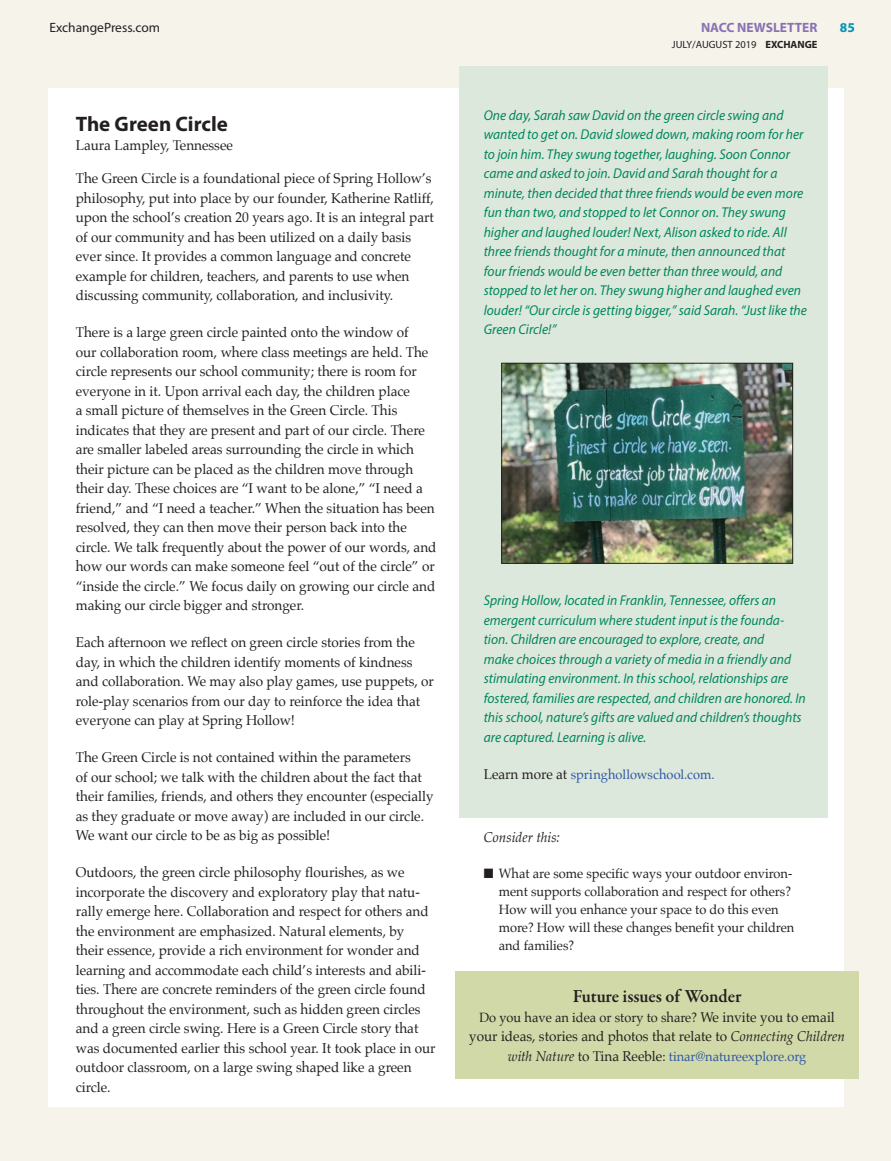
<style>
.page{position:relative;width:891px;height:1161px;background:#f6f3eb}
.page>*{position:absolute;margin:0;border:0;box-sizing:border-box;transform-origin:0 0}
.t1{font:700 21px "Myriad Pro";color:#231f20}
.t2{font:600 18.75px "Garamond Premr Pro";letter-spacing:-.005em;color:#231f20;scale:.95 1}
.t3{font:14.25px/19.5px "Palatino";color:#231f20;scale:.95 1}
.t4{font:italic 14.25px/19.5px "Myriad Pro";color:#00875e;scale:.95 1}
.t5{font:italic 14.25px "Palatino";letter-spacing:.005em;color:#231f20;scale:.95 1}
.t6{font:13.5px/18px "Palatino";color:#231f20;scale:.95 1}
.t7{font:13.5px "Palatino";color:#2d56a5;scale:.95 1}
.t8{font:13.5px "Myriad Pro";color:#231f20}
.t9{font:700 13.5px "Myriad Pro";color:#8972b3}
.t10{font:700 13.5px "Myriad Pro";color:#0093b4}
.t11{font:10.5px "Myriad Pro";color:#231f20}
.s1{font-weight:700}
.s2{font-size:14.25px;color:#231f20}
.s3{font-size:14.25px}
.s4{font-style:italic}
.s5{font-style:italic;font-size:14.25px;color:#231f20}
.s6{color:#231f20}
</style>
<div class="page">
<div style="left:49px;top:88px;width:795px;height:1019px;background:#fff"></div>
<div style="left:455px;top:971px;width:404px;height:108px;background:#d2d9a8"></div>
<div style="left:459px;top:67px;width:369px;height:751px;background:#dce8db"></div>
<img style="left:501px;top:362px;width:292px;height:202px">
<p class="t8" style="left:50px;top:19px;width:112px">ExchangePress.com</p>
<p class="t9" style="left:701px;top:19px;width:118px">NACC NEWSLETTER</p>
<p class="t10" style="left:840px;top:19px;width:16px">85</p>
<p class="t11" style="left:672px;top:38px;width:147px">JULY/AUGUST 2019 <span class="s1">EXCHANGE</span></p>
<h1 class="t1" style="left:76px;top:110px;width:154px">The Green Circle</h1>
<p class="t3" style="left:76px;top:135px;width:167px">Laura Lampley, Tennessee</p>
<p class="t3" style="left:76px;top:168px;width:379px">The Green Circle is a foundational piece of Spring Hollow’s philosophy, put into place by our founder, Katherine Ratliff, upon the school’s creation 20 years ago. It is an integral part of our community and has been utilized on a daily basis ever since. It provides a common language and concrete example for children, teachers, and parents to use when discussing community, collaboration, and inclusivity.</p>
<p class="t3" style="left:76px;top:322px;width:381px">There is a large green circle painted onto the window of<br>our collaboration room, where class meetings are held. The circle represents our school community; there is room for everyone in it. Upon arrival each day, the children place<br>a small picture of themselves in the Green Circle. This indicates that they are present and part of our circle. There are smaller labeled areas surrounding the circle in which their picture can be placed as the children move through their day. These choices are “I want to be alone,” “I need a friend,” and “I need a teacher.” When the situation has been resolved, they can then move their person back into the circle. We talk frequently about the power of our words, and how our words can make someone feel “out of the circle” or “inside the circle.” We focus daily on growing our circle and making our circle bigger and stronger.</p>
<p class="t3" style="left:76px;top:632px;width:379px">Each afternoon we reflect on green circle stories from the day, in which the children identify moments of kindness and collaboration. We may also play games, use puppets, or role-play scenarios from our day to reinforce the idea that everyone can play at Spring Hollow!</p>
<p class="t3" style="left:76px;top:747px;width:378px">The Green Circle is not contained within the parameters<br>of our school; we talk with the children about the fact that their families, friends, and others they encounter (especially as they graduate or move away) are included in our circle.<br>We want our circle to be as big as possible!</p>
<p class="t3" style="left:76px;top:863px;width:380px">Outdoors, the green circle philosophy flourishes, as we incorporate the discovery and exploratory play that natu&shy;rally emerge here. Collaboration and respect for others and the environment are emphasized. Natural elements, by their essence, provide a rich environment for wonder and learning and accommodate each child’s interests and abili&shy;ties. There are concrete reminders of the green circle found throughout the environment, such as hidden green circles and a green circle swing. Here is a Green Circle story that was documented earlier this school year. It took place in our outdoor classroom, on a large swing shaped like a green circle.</p>
<p class="t4" style="left:484px;top:105px;width:342px">One day, Sarah saw David on the green circle swing and wanted to get on. David slowed down, making room for her to join him. They swung together, laughing. Soon Connor came and asked to join. David and Sarah thought for a minute, then decided that three friends would be even more fun than two, and stopped to let Connor on. They swung higher and laughed louder! Next, Alison asked to ride. All three friends thought for a minute, then announced that four friends would be even better than three would, and stopped to let her on. They swung higher and laughed even louder! “Our circle is getting bigger,” said Sarah. “Just like the Green Circle!”</p>
<p class="t4" style="left:484px;top:590px;width:341px">Spring Hollow, located in Franklin, Tennessee, offers an emergent curriculum where student input is the founda&shy;tion. Children are encouraged to explore, create, and<br>make choices through a variety of media in a friendly and stimulating environment. In this school, relationships are fostered, families are respected, and children are honored. In this school, nature’s gifts are valued and children’s thoughts are captured. Learning is alive.</p>
<p class="t7" style="left:484px;top:763px;width:244px"><span class="s2">Learn more at</span> springhollowschool.com.</p>
<p class="t5" style="left:484px;top:825px;width:82px">Consider this:</p>
<p class="t6" style="left:499px;top:864px;width:313px;text-indent:-15px">■ What are some specific ways your outdoor environ&shy;ment supports collaboration and respect for others?<br>How will you enhance your space to do this even more? How will these changes benefit your children and families?</p>
<h2 class="t2" style="left:573px;top:985px;width:179px">Future issues of Wonder</h2>
<p class="t6" style="left:479px;top:1008px;width:376px">Do you have an idea or story to share? <span class="s3">We invite you to email</span></p>
<p class="t3" style="left:469px;top:1026px;width:397px">your ideas, stories and photos that relate to <span class="s4">Connecting Children</span></p>
<p class="t7" style="left:508px;top:1045px;width:316px"><span class="s5">with Nature</span> <span class="s2">to Tina Reeble</span><span class="s6">:</span> tinar@natureexplore.org</p>
</div>
